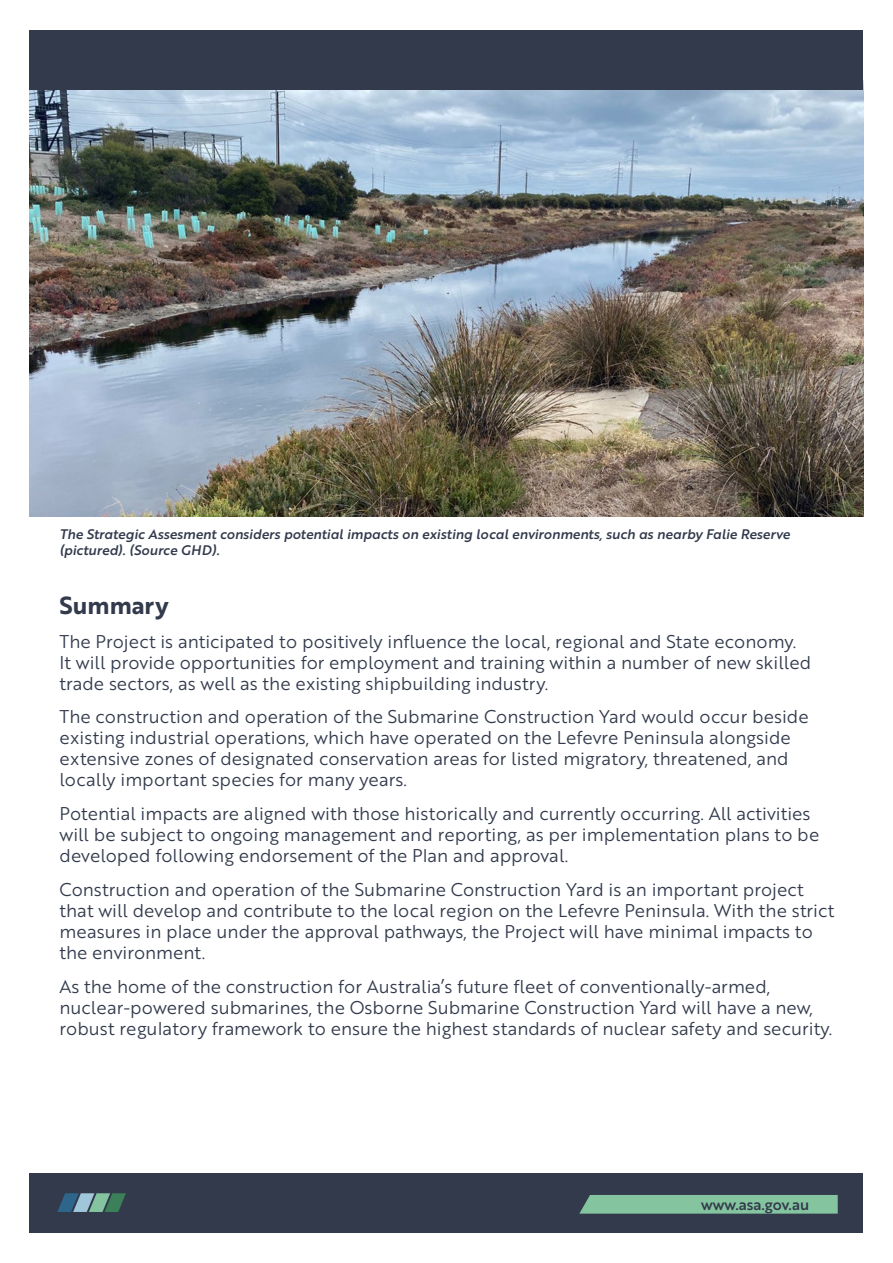
<style>
.page{position:relative;width:893px;height:1263px;background:#fff}
.page>*{position:absolute;margin:0;border:0;box-sizing:border-box;transform-origin:0 0}
.t1{font:24px "Brother 1816 Bold";color:#323a4c}
.txt{font:18px/21px "Brother 1816 Book";color:#323a4c}
.t2{font:15px "Brother 1816 Medium";color:#323a4c}
.figs{font:13.5px/16.2px "Brother 1816 Medium Italic";color:#323a4c}
</style>
<div class="page">
<img style="left:30px;top:89px;width:833px;height:428px">
<div style="left:30px;top:1174px;width:833px;height:59px;background:#323a4c"></div>
<div style="left:580px;top:1195px;width:258px;height:18px;background:#84c49f"></div>
<svg style="left:57px;top:1193px;width:69px;height:19px"></svg>
<div style="left:30px;top:30px;width:833px;height:59px;background:#323a4c"></div>
<p class="figs" style="left:60px;top:526px;width:732px">The Strategic Assesment considers potential impacts on existing local environments, such as nearby Falie Reserve (pictured). (Source GHD).</p>
<h2 class="t1" style="left:60px;top:587px;width:111px">Summary</h2>
<p class="txt" style="left:60px;top:630px;width:753px">The Project is anticipated to positively influence the local, regional and State economy.<br>It will provide opportunities for employment and training within a number of new skilled trade sectors, as well as the existing shipbuilding industry.</p>
<p class="txt" style="left:60px;top:706px;width:751px">The construction and operation of the Submarine Construction Yard would occur beside existing industrial operations, which have operated on the Lefevre Peninsula alongside extensive zones of designated conservation areas for listed migratory, threatened, and locally important species for many years.</p>
<p class="txt" style="left:60px;top:802px;width:761px">Potential impacts are aligned with those historically and currently occurring. All activities will be subject to ongoing management and reporting, as per implementation plans to be developed following endorsement of the Plan and approval.</p>
<p class="txt" style="left:60px;top:878px;width:776px">Construction and operation of the Submarine Construction Yard is an important project that will develop and contribute to the local region on the Lefevre Peninsula. With the strict measures in place under the approval pathways, the Project will have minimal impacts to the environment.</p>
<p class="txt" style="left:60px;top:975px;width:774px">As the home of the construction for Australia’s future fleet of conventionally-armed, nuclear-powered submarines, the Osborne Submarine Construction Yard will have a new, robust regulatory framework to ensure the highest standards of nuclear safety and security.</p>
<p class="t2" style="left:701px;top:1193px;width:109px">www.asa.gov.au</p>
</div>
